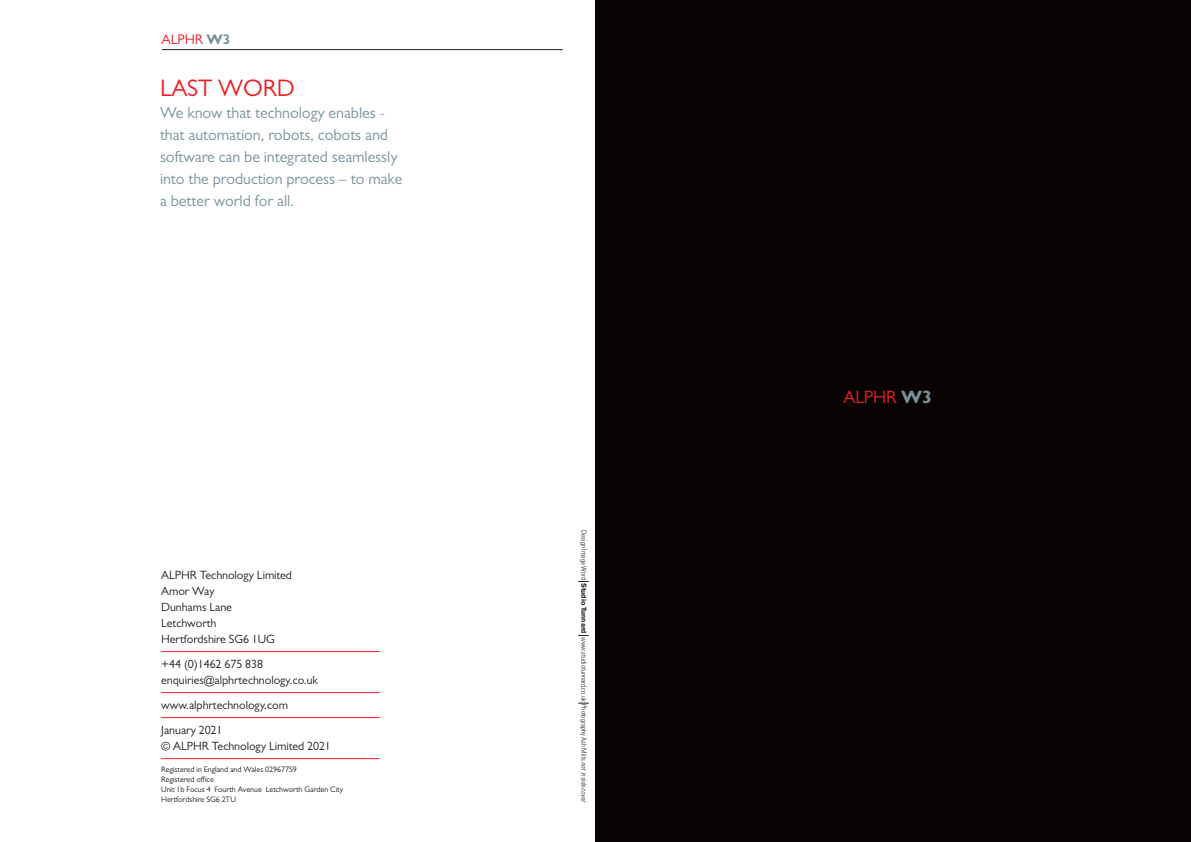
<style>
.page{position:relative;width:1191px;height:842px;background:#fff}
.page>*{position:absolute;margin:0;border:0;box-sizing:border-box;transform-origin:0 0}
.t1{font:24px "Gill Sans";letter-spacing:-.005em;color:#ee1d23}
.t2{font:18px "Gill Sans";letter-spacing:-.005em;color:#ee1d23}
.t3{font:16px/22px "Gill Sans";letter-spacing:-.005em;color:#7a929c}
.t4{font:14px "Gill Sans";letter-spacing:-.005em;color:#ee1d23}
.t5{font:12px/16px "Gill Sans";letter-spacing:-.005em;color:#231f20}
.t6{font:8px/10px "Gill Sans";letter-spacing:-.005em;color:#231f20}
.t7{font:300 condensed 7px "Univers";letter-spacing:-.005em;color:#231f20}
.s1{font-weight:700;color:#7a929c}
.s2{font-family:"Akzidenz Grotesk BE";font-weight:700;font-stretch:normal}
.s3{font-style:italic}
</style>
<div class="page">
<hr style="left:162px;top:49px;width:401px;height:1px;background:#231f20">
<hr style="left:161px;top:651px;width:218px;height:1px;background:#ee1d23">
<hr style="left:161px;top:692px;width:218px;height:1px;background:#ee1d23">
<hr style="left:161px;top:717px;width:218px;height:1px;background:#ee1d23">
<hr style="left:161px;top:758px;width:218px;height:1px;background:#ee1d23">
<div style="left:595px;top:0;width:596px;height:842px;background:#080302"></div>
<p class="t4" style="left:162px;top:34px;width:70px">ALPHR <span class="s1">W3</span></p>
<h1 class="t1" style="left:160px;top:79px;width:136px">LAST WORD</h1>
<h3 class="t3" style="left:160px;top:103px;width:244px">We know that technology enables - that automation, robots, cobots and software can be integrated seamlessly into the production process – to make a better world for all.</h3>
<p class="t5" style="left:161px;top:568px;width:132px">ALPHR Technology Limited<br>Amor Way<br>Dunhams Lane<br>Letchworth<br>Hertfordshire SG6 1UG</p>
<p class="t5" style="left:161px;top:657px;width:158px">+44 (0)1462 675 838 enquiries@alphrtechnology.co.uk</p>
<p class="t5" style="left:161px;top:694px;width:128px;line-height:25px">www.alphrtechnology.com<br>January 2021</p>
<p class="t5" style="left:161px;top:739px;width:171px">© ALPHR Technology Limited 2021</p>
<p class="t6" style="left:161px;top:765px;width:183px">Registered in England and Wales 02967759<br>Registered office<br>Unit 1b Focus 4 Fourth Avenue Letchworth Garden City Hertfordshire SG6 2TU</p>
<p class="t7" style="left:586px;top:530px;width:274px;rotate:90deg">Design Image Word <span class="s2">Studio Tunnard</span> www.studiotunnard.co.uk Photography Ash Mills <span class="s3">not inside cover</span></p>
<h2 class="t2" style="left:843px;top:391px;width:90px">ALPHR <span class="s1">W3</span></h2>
</div>
